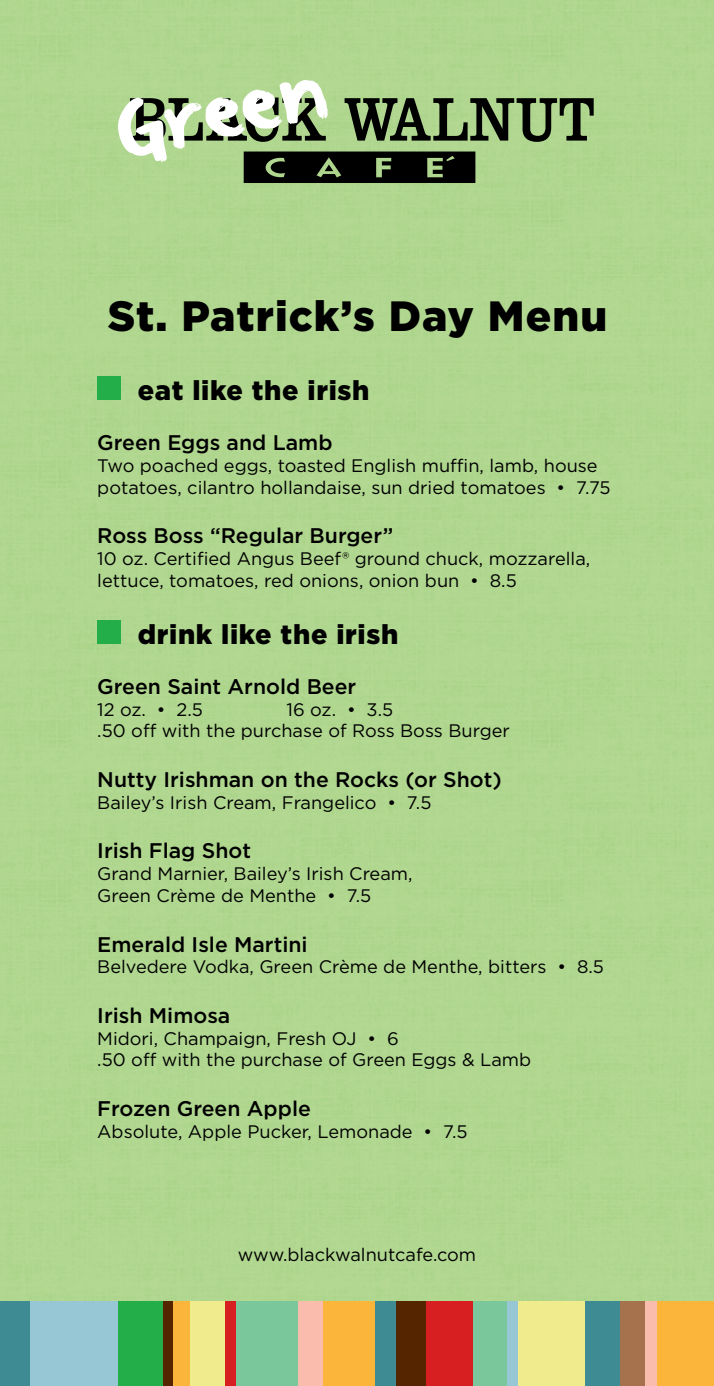
<style>
.page{position:relative;width:714px;height:1386px;background:#fff}
.page>*{position:absolute;margin:0;border:0;box-sizing:border-box;transform-origin:0 0}
.t1{font:60.55px "From Where You Are";color:#fff}
.t2{font:900 42.35px "Gotham";letter-spacing:.025em;color:#000}
.t3{font:900 27.12px "Gotham";letter-spacing:.025em;color:#000}
.t4{font:500 21.18px "Gotham";color:#000}
.t5{font:18.2px/21.7px "Gotham";color:#000}
</style>
<div class="page">
<div style="left:0;top:0;width:713px;height:1302px;background:#b0d78f"></div>
<div style="left:97px;top:376px;width:24px;height:24px;background:#23ae49"></div>
<div style="left:97px;top:620px;width:24px;height:24px;background:#23ae49"></div>
<svg style="left:130px;top:97px;width:195px;height:45px;background:#657b52"></svg>
<svg style="left:344px;top:98px;width:249px;height:44px;background:#647a51"></svg>
<svg style="left:243px;top:152px;width:232px;height:31px;background:#13170f"></svg>
<div style="left:0;top:1302px;width:31px;height:84px;background:#3e8b94"></div>
<div style="left:650px;top:1302px;width:63px;height:84px;background:#fcb53b"></div>
<div style="left:31px;top:1302px;width:87px;height:84px;background:#97c6d5"></div>
<div style="left:506px;top:1302px;width:12px;height:84px;background:#97c6d5"></div>
<div style="left:395px;top:1302px;width:32px;height:84px;background:#552500"></div>
<div style="left:156px;top:1302px;width:17px;height:84px;background:#552500"></div>
<div style="left:118px;top:1302px;width:44px;height:84px;background:#23ae49"></div>
<div style="left:173px;top:1302px;width:18px;height:84px;background:#fcb53b"></div>
<div style="left:191px;top:1302px;width:34px;height:84px;background:#f0ec8e"></div>
<div style="left:518px;top:1302px;width:67px;height:84px;background:#f0ec8e"></div>
<div style="left:225px;top:1302px;width:11px;height:84px;background:#d71e20"></div>
<div style="left:426px;top:1302px;width:47px;height:84px;background:#d71e20"></div>
<div style="left:619px;top:1302px;width:25px;height:84px;background:#a6714d"></div>
<div style="left:236px;top:1302px;width:62px;height:84px;background:#7ac79b"></div>
<div style="left:473px;top:1302px;width:33px;height:84px;background:#7ac79b"></div>
<div style="left:298px;top:1302px;width:25px;height:84px;background:#fabcad"></div>
<div style="left:644px;top:1302px;width:12px;height:84px;background:#fabcad"></div>
<div style="left:323px;top:1302px;width:52px;height:84px;background:#fcb53b"></div>
<div style="left:375px;top:1302px;width:20px;height:84px;background:#3e8b94"></div>
<div style="left:585px;top:1302px;width:34px;height:84px;background:#3e8b94"></div>
<h1 class="t1" style="left:112px;top:105px;width:213px;rotate:-12deg">Green</h1>
<h2 class="t2" style="left:108px;top:287px;width:500px">St. Patrick’s Day Menu</h2>
<h3 class="t3" style="left:138px;top:372px;width:233px">eat like the irish</h3>
<p class="t4" style="left:97px;top:429px;width:237px">Green Eggs and Lamb</p>
<p class="t5" style="left:97px;top:454px;width:514px">Two poached eggs, toasted English muffin, lamb, house potatoes, cilantro hollandaise, sun dried tomatoes • 7.75</p>
<p class="t4" style="left:97px;top:522px;width:297px">Ross Boss “Regular Burger”</p>
<p class="t5" style="left:97px;top:547px;width:494px">10 oz. Certified Angus Beef® ground chuck, mozzarella, lettuce, tomatoes, red onions, onion bun • 8.5</p>
<h3 class="t3" style="left:138px;top:616px;width:262px">drink like the irish</h3>
<p class="t4" style="left:97px;top:673px;width:260px">Green Saint Arnold Beer</p>
<p class="t5" style="left:97px;top:698px;width:107px">12 oz. • 2.5</p>
<p class="t5" style="left:97px;top:698px;width:414px;text-indent:189px">16 oz. • 3.5<br>.50 off with the purchase of Ross Boss Burger</p>
<p class="t4" style="left:97px;top:766px;width:406px">Nutty Irishman on the Rocks (or Shot)</p>
<p class="t5" style="left:97px;top:791px;width:335px">Bailey’s Irish Cream, Frangelico • 7.5</p>
<p class="t4" style="left:97px;top:837px;width:155px">Irish Flag Shot</p>
<p class="t5" style="left:97px;top:862px;width:316px">Grand Marnier, Bailey’s Irish Cream,<br>Green Crème de Menthe • 7.5</p>
<p class="t4" style="left:97px;top:930px;width:212px">Emerald Isle Martini</p>
<p class="t5" style="left:97px;top:956px;width:508px">Belvedere Vodka, Green Crème de Menthe, bitters • 8.5</p>
<p class="t4" style="left:97px;top:1002px;width:134px">Irish Mimosa</p>
<p class="t5" style="left:97px;top:1027px;width:435px">Midori, Champaign, Fresh OJ • 6<br>.50 off with the purchase of Green Eggs &amp; Lamb</p>
<p class="t4" style="left:97px;top:1095px;width:215px">Frozen Green Apple</p>
<p class="t5" style="left:97px;top:1120px;width:371px">Absolute, Apple Pucker, Lemonade • 7.5</p>
<p class="t5" style="left:237px;top:1243px;width:240px">www.blackwalnutcafe.com</p>
</div>
